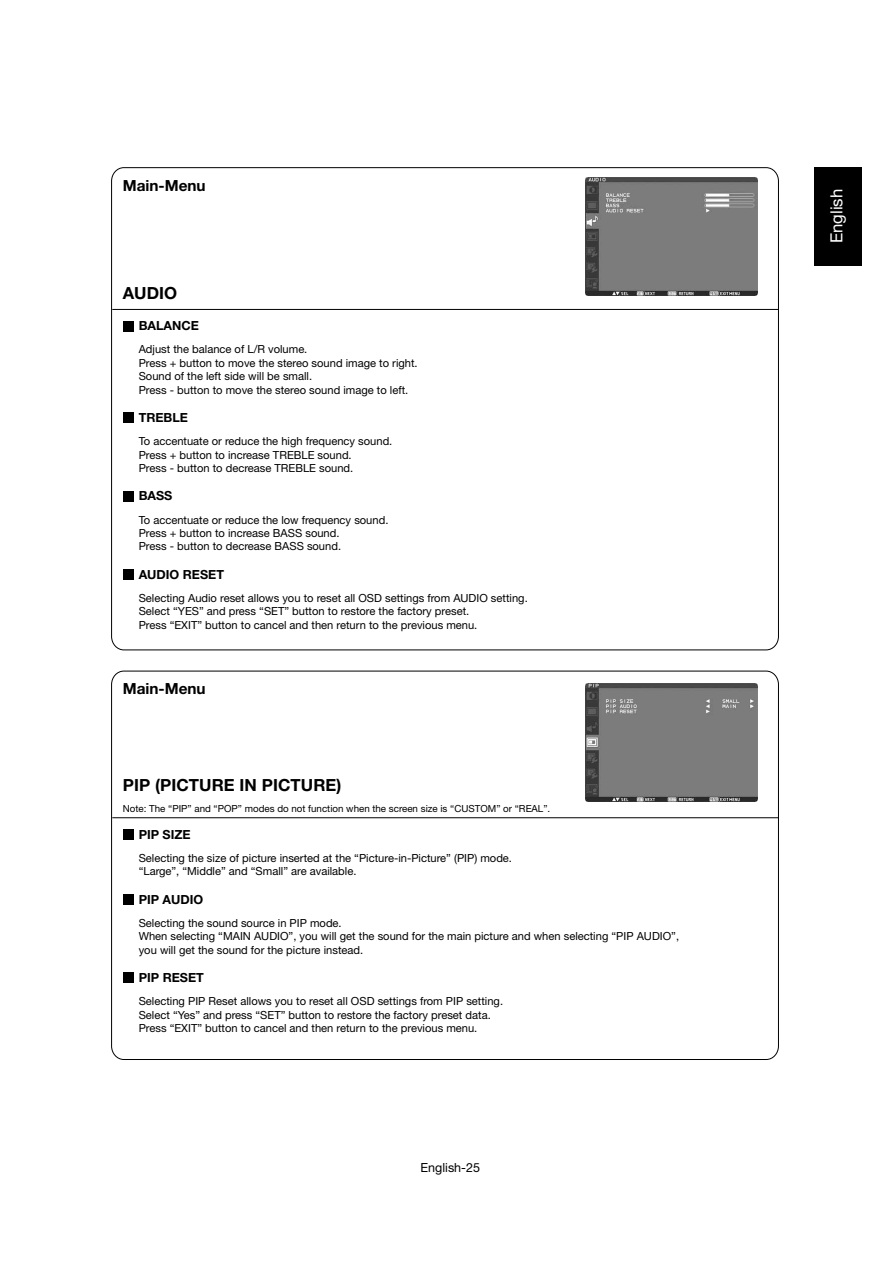
<style>
.page{position:relative;width:893px;height:1263px;background:#fff}
.page>*{position:absolute;margin:0;border:0;box-sizing:border-box;transform-origin:0 0}
.t1{font:700 16.8px "Helvetica Neue";letter-spacing:.005em;color:#000}
.t2{font:16.8px "Helvetica Neue";color:#fff}
.t3{font:700 15.3px "Helvetica Neue";color:#000}
.t4{font:700 12.6px "Helvetica Neue";color:#000}
.t5{font:12.6px "Helvetica Neue";color:#000}
.t6{font:11.1px/13.4px "Helvetica Neue";color:#000}
.t7{font:9.75px "Helvetica Neue";color:#000}
</style>
<div class="page">
<div style="left:814px;top:167px;width:47px;height:98px;background:#000"></div>
<hr style="left:112px;top:309px;width:666px;height:1px;background:#000">
<div style="left:123px;top:321px;width:11px;height:11px;background:#000"></div>
<div style="left:123px;top:412px;width:11px;height:11px;background:#000"></div>
<div style="left:123px;top:491px;width:11px;height:11px;background:#000"></div>
<div style="left:123px;top:569px;width:11px;height:11px;background:#000"></div>
<hr style="left:112px;top:817px;width:666px;height:1px;background:#000">
<div style="left:123px;top:829px;width:11px;height:11px;background:#000"></div>
<div style="left:123px;top:894px;width:11px;height:11px;background:#000"></div>
<div style="left:123px;top:972px;width:11px;height:11px;background:#000"></div>
<img style="left:586px;top:177px;width:172px;height:119px">
<img style="left:585px;top:683px;width:172px;height:119px">
<h2 class="t3" style="left:123px;top:180px;width:84px">Main-Menu</h2>
<h1 class="t1" style="left:123px;top:287px;width:56px">AUDIO</h1>
<p class="t4" style="left:139px;top:321px;width:62px">BALANCE</p>
<p class="t6" style="left:139px;top:344px;width:280px">Adjust the balance of L/R volume.<br>Press + button to move the stereo sound image to right.<br>Sound of the left side will be small.<br>Press - button to move the stereo sound image to left.</p>
<p class="t4" style="left:139px;top:413px;width:51px">TREBLE</p>
<p class="t6" style="left:139px;top:436px;width:255px">To accentuate or reduce the high frequency sound.<br>Press + button to increase TREBLE sound.<br>Press - button to decrease TREBLE sound.</p>
<p class="t4" style="left:139px;top:491px;width:35px">BASS</p>
<p class="t6" style="left:139px;top:514px;width:251px">To accentuate or reduce the low frequency sound.<br>Press + button to increase BASS sound.<br>Press - button to decrease BASS sound.</p>
<p class="t4" style="left:139px;top:570px;width:87px">AUDIO RESET</p>
<p class="t6" style="left:139px;top:593px;width:390px">Selecting Audio reset allows you to reset all OSD settings from AUDIO setting.<br>Select “YES” and press “SET” button to restore the factory preset.<br>Press “EXIT” button to cancel and then return to the previous menu.</p>
<h2 class="t3" style="left:123px;top:683px;width:84px">Main-Menu</h2>
<h1 class="t1" style="left:123px;top:779px;width:220px">PIP (PICTURE IN PICTURE)</h1>
<p class="t7" style="left:123px;top:805px;width:429px">Note: The “PIP” and “POP” modes do not function when the screen size is “CUSTOM” or “REAL”.</p>
<p class="t4" style="left:139px;top:830px;width:54px">PIP SIZE</p>
<p class="t6" style="left:139px;top:852px;width:375px">Selecting the size of picture inserted at the “Picture-in-Picture” (PIP) mode. “Large”, “Middle” and “Small” are available.</p>
<p class="t4" style="left:139px;top:895px;width:66px">PIP AUDIO</p>
<p class="t6" style="left:139px;top:917px;width:542px">Selecting the sound source in PIP mode.<br>When selecting “MAIN AUDIO”, you will get the sound for the main picture and when selecting “PIP AUDIO”, you will get the sound for the picture instead.</p>
<p class="t4" style="left:139px;top:973px;width:67px">PIP RESET</p>
<p class="t6" style="left:139px;top:996px;width:366px">Selecting PIP Reset allows you to reset all OSD settings from PIP setting.<br>Select “Yes” and press “SET” button to restore the factory preset data.<br>Press “EXIT” button to cancel and then return to the previous menu.</p>
<p class="t5" style="left:421px;top:1163px;width:61px">English-25</p>
<h1 class="t2" style="left:830px;top:243px;width:56px;rotate:-90deg">English</h1>
</div>
